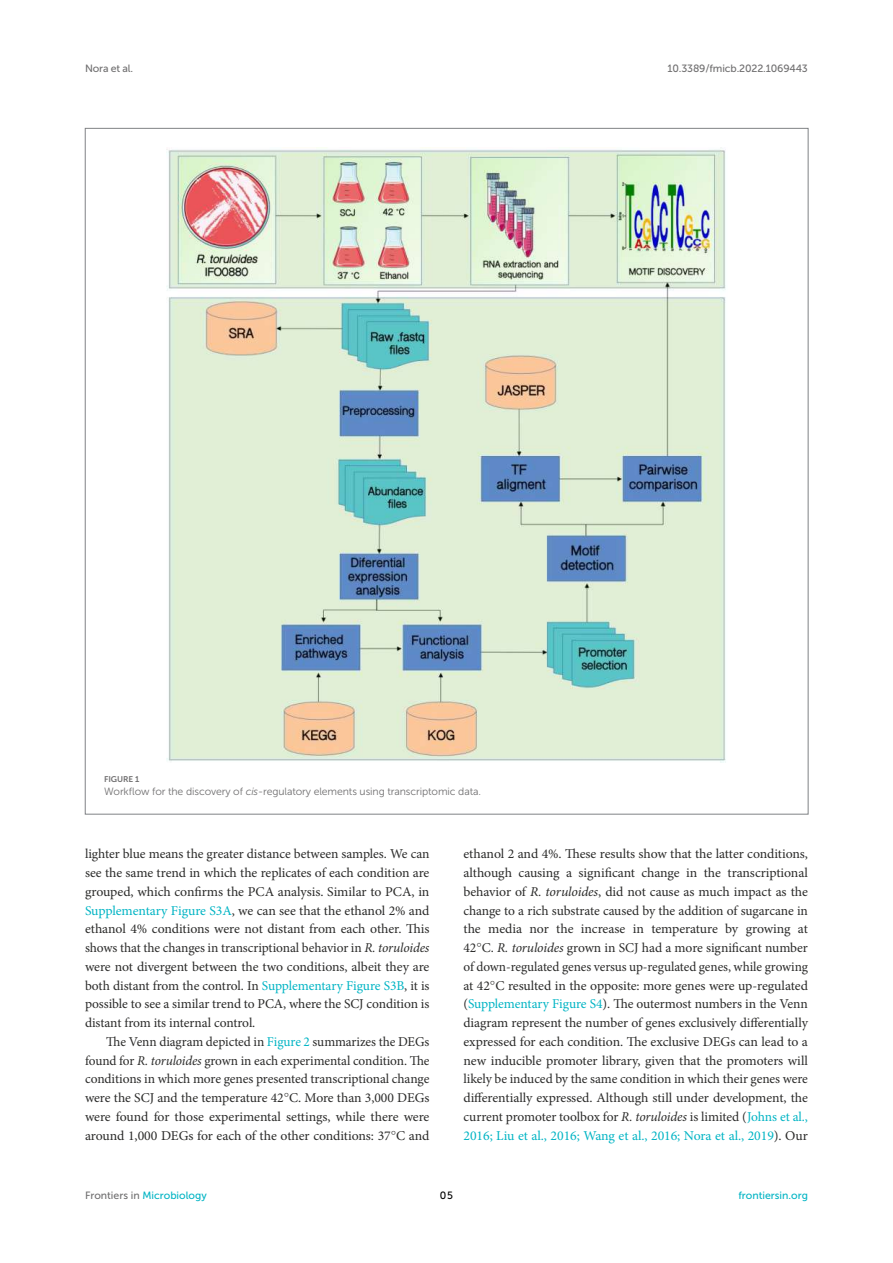
<style>
.page{position:relative;width:893px;height:1263px;background:#fff}
.page>*{position:absolute;margin:0;border:0;box-sizing:border-box;transform-origin:0 0}
.t1{font:13.5px/18.8px "Minion Pro";letter-spacing:-.005em;color:#2b2b2a;text-align:justify}
.t2{font:10.5px "Museo Sans 300";letter-spacing:-.01em;color:#706f70}
.t3{font:10.5px "Museo Sans 500";color:#00b4c4}
.t4{font:10.5px "Museo Sans 500";letter-spacing:-.015em;color:#706f70}
.t5{font:10.5px "Museo Sans 500";color:#000}
.t6{font:8.25px "Museo Sans 700";letter-spacing:-.01em;color:#706f70}
.s1{font-style:italic}
.s2{color:#00b4c4}
.s3{font-family:"STIX"}
.s4{color:#706f70}
</style>
<div class="page">
<img style="left:166px;top:147px;width:560px;height:616px">
<p class="t4" style="left:85px;top:63px;width:50px">Nora et al.</p>
<p class="t4" style="left:668px;top:63px;width:142px">10.3389/fmicb.2022.1069443</p>
<p class="t6" style="left:104px;top:774px;width:37px">FIGURE 1</p>
<p class="t2" style="left:104px;top:786px;width:378px">Workflow for the discovery of <span class="s1">cis</span>-regulatory elements using transcriptomic data.</p>
<p class="t1" style="left:85px;top:845px;width:346px">lighter blue means the greater distance between samples. We can see the same trend in which the replicates of each condition are grouped, which confirms the PCA analysis. Similar to PCA, in <span class="s2">Supplementary Figure S3A</span>, we can see that the ethanol 2% and ethanol 4% conditions were not distant from each other. This shows that the changes in transcriptional behavior in <span class="s1">R. toruloides </span>were not divergent between the two conditions, albeit they are both distant from the control. In <span class="s2">Supplementary Figure S3B</span>, it is possible to see a similar trend to PCA, where the SCJ condition is distant from its internal control.</p>
<p class="t1" style="left:85px;top:1032px;width:346px;text-indent:21px">The Venn diagram depicted in <span class="s2">Figure 2</span> summarizes the DEGs found for <span class="s1">R. toruloides</span> grown in each experimental condition. The conditions in which more genes presented transcriptional change were the SCJ and the temperature 42<span class="s3">°</span>C. More than 3,000 DEGs were found for those experimental settings, while there were around 1,000 DEGs for each of the other conditions: 37<span class="s3">°</span>C and</p>
<p class="t1" style="left:463px;top:845px;width:346px">ethanol 2 and 4%. These results show that the latter conditions, although causing a significant change in the transcriptional behavior of <span class="s1">R. toruloides</span>, did not cause as much impact as the change to a rich substrate caused by the addition of sugarcane in the media nor the increase in temperature by growing at 42<span class="s3">°</span>C. <span class="s1">R. toruloides</span> grown in SCJ had a more significant number of down-regulated genes versus up-regulated genes, while growing at 42<span class="s3">°</span>C resulted in the opposite: more genes were up-regulated (<span class="s2">Supplementary Figure S4</span>). The outermost numbers in the Venn diagram represent the number of genes exclusively differentially expressed for each condition. The exclusive DEGs can lead to a new inducible promoter library, given that the promoters will likely be induced by the same condition in which their genes were differentially expressed. Although still under development, the current promoter toolbox for <span class="s1">R. toruloides</span> is limited (<span class="s2">Johns et al., 2016; Liu et al., 2016; Wang et al., 2016; Nora et al., 2019</span>). Our</p>
<p class="t3" style="left:85px;top:1190px;width:123px"><span class="s4">Frontiers in</span> Microbiology</p>
<p class="t5" style="left:440px;top:1190px;width:14px">05</p>
<p class="t3" style="left:738px;top:1190px;width:71px">frontiersin.org</p>
</div>
